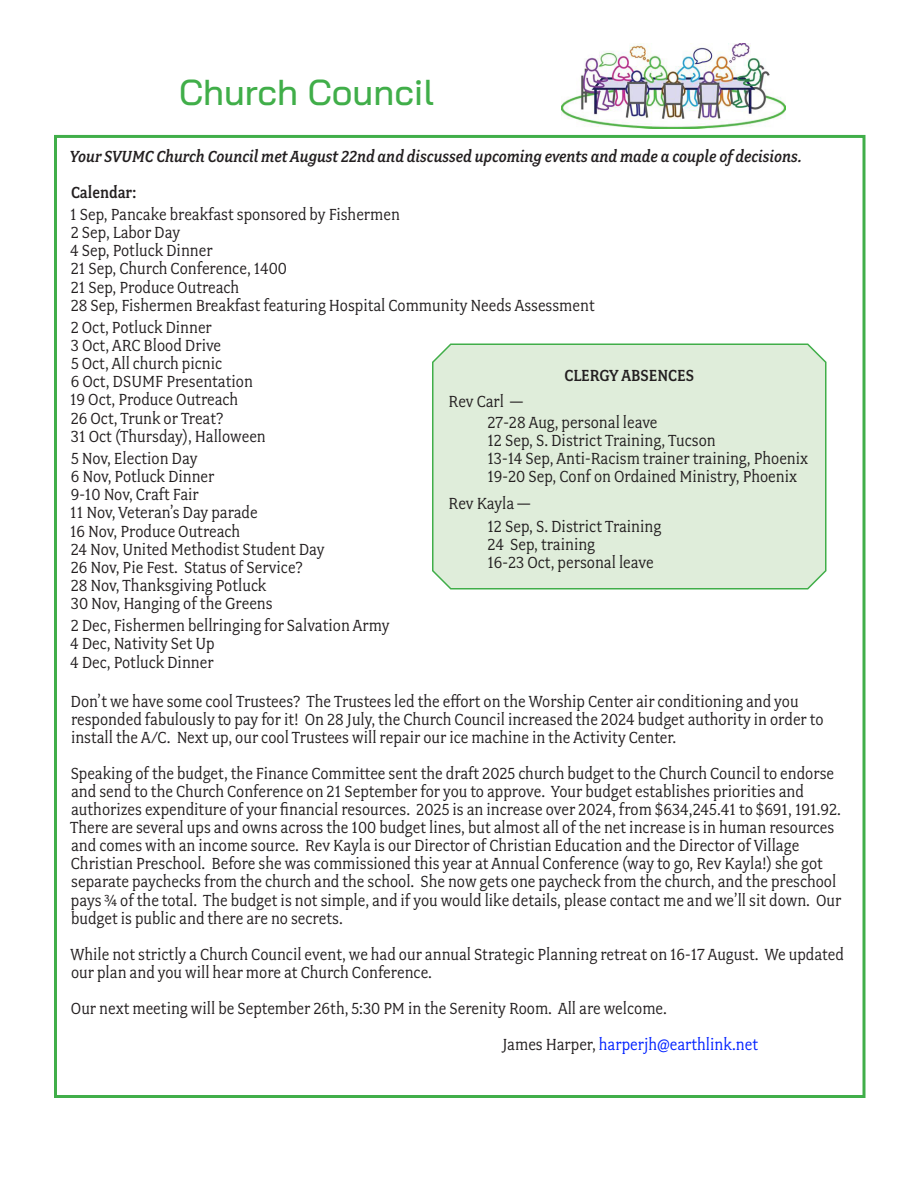
<style>
.page{position:relative;width:918px;height:1188px;background:#fff}
.page>*{position:absolute;margin:0;border:0;box-sizing:border-box;transform-origin:0 0}
.Pa1{font:500 36px "Bai Jamjuree";color:#40ae49}
.Pa1-2{font:18px/18.1px "Fairplex Narrow OT";color:#231f20}
.Pa1-3{font:italic 18px "Fairplex Narrow OT Med";color:#231f20}
.Pa1-4{font:18px "Fairplex Narrow OT";color:#0020ff}
.Pa1-5{font:500 18px "Fairplex Narrow OT";color:#231f20}
.s1{color:#231f20}
</style>
<div class="page">
<div style="left:432px;top:343px;width:395px;height:247px;background:#dfedda"></div>
<img style="left:561px;top:44px;width:225px;height:85px">
<p class="Pa1" style="left:179px;top:72px;width:256px">Church Council</p>
<p class="Pa1-3" style="left:70px;top:146px;width:734px">Your SVUMC Church Council met August 22nd and discussed upcoming events and made a couple of decisions.</p>
<p class="Pa1-5" style="left:71px;top:182px;width:67px">Calendar:</p>
<p class="Pa1-2" style="left:70px;top:206px;width:331px">1 Sep, Pancake breakfast sponsored by Fishermen</p>
<p class="Pa1-2" style="left:71px;top:224px;width:111px">2 Sep, Labor Day</p>
<p class="Pa1-2" style="left:70px;top:242px;width:144px">4 Sep, Potluck Dinner</p>
<p class="Pa1-2" style="left:71px;top:260px;width:218px">21 Sep, Church Conference, 1400</p>
<p class="Pa1-2" style="left:71px;top:278px;width:170px">21 Sep, Produce Outreach</p>
<p class="Pa1-2" style="left:71px;top:296px;width:526px">28 Sep, Fishermen Breakfast featuring Hospital Community Needs Assessment</p>
<p class="Pa1-2" style="left:71px;top:319px;width:143px">2 Oct, Potluck Dinner</p>
<p class="Pa1-2" style="left:71px;top:337px;width:152px">3 Oct, ARC Blood Drive</p>
<p class="Pa1-2" style="left:71px;top:355px;width:153px">5 Oct, All church picnic</p>
<p class="Pa1-2" style="left:71px;top:373px;width:184px">6 Oct, DSUMF Presentation</p>
<p class="Pa1-2" style="left:70px;top:391px;width:170px">19 Oct, Produce Outreach</p>
<p class="Pa1-2" style="left:71px;top:409px;width:155px">26 Oct, Trunk or Treat?</p>
<p class="Pa1-2" style="left:71px;top:427px;width:196px">31 Oct (Thursday), Halloween</p>
<p class="Pa1-2" style="left:71px;top:450px;width:128px">5 Nov, Election Day</p>
<p class="Pa1-2" style="left:71px;top:468px;width:145px">6 Nov, Potluck Dinner</p>
<p class="Pa1-2" style="left:71px;top:486px;width:130px">9-10 Nov, Craft Fair</p>
<p class="Pa1-2" style="left:70px;top:504px;width:189px">11 Nov, Veteran’s Day parade</p>
<p class="Pa1-2" style="left:70px;top:522px;width:172px">16 Nov, Produce Outreach</p>
<p class="Pa1-2" style="left:71px;top:540px;width:255px">24 Nov, United Methodist Student Day</p>
<p class="Pa1-2" style="left:71px;top:558px;width:234px">26 Nov, Pie Fest. Status of Service?</p>
<p class="Pa1-2" style="left:71px;top:576px;width:197px">28 Nov, Thanksgiving Potluck</p>
<p class="Pa1-2" style="left:71px;top:594px;width:203px">30 Nov, Hanging of the Greens</p>
<p class="Pa1-2" style="left:71px;top:617px;width:320px">2 Dec, Fishermen bellringing for Salvation Army</p>
<p class="Pa1-2" style="left:70px;top:635px;width:146px">4 Dec, Nativity Set Up</p>
<p class="Pa1-2" style="left:70px;top:653px;width:145px">4 Dec, Potluck Dinner</p>
<p class="Pa1-2" style="left:71px;top:692px;width:754px">Don’t we have some cool Trustees? The Trustees led the effort on the Worship Center air conditioning and you responded fabulously to pay for it! On 28 July, the Church Council increased the 2024 budget authority in order to install the A/C. Next up, our cool Trustees will repair our ice machine in the Activity Center.</p>
<p class="Pa1-2" style="left:70px;top:764px;width:773px">Speaking of the budget, the Finance Committee sent the draft 2025 church budget to the Church Council to endorse and send to the Church Conference on 21 September for you to approve. Your budget establishes priorities and authorizes expenditure of your financial resources. 2025 is an increase over 2024, from $634,245.41 to $691, 191.92.<br>There are several ups and owns across the 100 budget lines, but almost all of the net increase is in human resources and comes with an income source. Rev Kayla is our Director of Christian Education and the Director of Village Christian Preschool. Before she was commissioned this year at Annual Conference (way to go, Rev Kayla!) she got separate paychecks from the church and the school. She now gets one paycheck from the church, and the preschool pays ¾ of the total. The budget is not simple, and if you would like details, please contact me and we’ll sit down. Our budget is public and there are no secrets.</p>
<p class="Pa1-2" style="left:70px;top:945px;width:775px">While not strictly a Church Council event, we had our annual Strategic Planning retreat on 16-17 August. We updated our plan and you will hear more at Church Conference.</p>
<p class="Pa1-2" style="left:71px;top:999px;width:598px">Our next meeting will be September 26th, 5:30 PM in the Serenity Room. All are welcome.</p>
<p class="Pa1-4" style="left:502px;top:1034px;width:257px"><span class="s1">James Harper,</span> harperjh@earthlink.net</p>
<p class="Pa1-5" style="left:564px;top:365px;width:131px">CLERGY ABSENCES</p>
<p class="Pa1-2" style="left:449px;top:392px;width:76px">Rev Carl —</p>
<p class="Pa1-2" style="left:488px;top:413px;width:172px">27-28 Aug, personal leave</p>
<p class="Pa1-2" style="left:488px;top:431px;width:230px">12 Sep, S. District Training, Tucson</p>
<p class="Pa1-2" style="left:488px;top:449px;width:322px">13-14 Sep, Anti-Racism trainer training, Phoenix</p>
<p class="Pa1-2" style="left:488px;top:467px;width:311px">19-20 Sep, Conf on Ordained Ministry, Phoenix</p>
<p class="Pa1-2" style="left:449px;top:494px;width:83px">Rev Kayla —</p>
<p class="Pa1-2" style="left:488px;top:517px;width:175px">12 Sep, S. District Training</p>
<p class="Pa1-2" style="left:488px;top:535px;width:109px">24 Sep, training</p>
<p class="Pa1-2" style="left:488px;top:553px;width:168px">16-23 Oct, personal leave</p>
</div>
